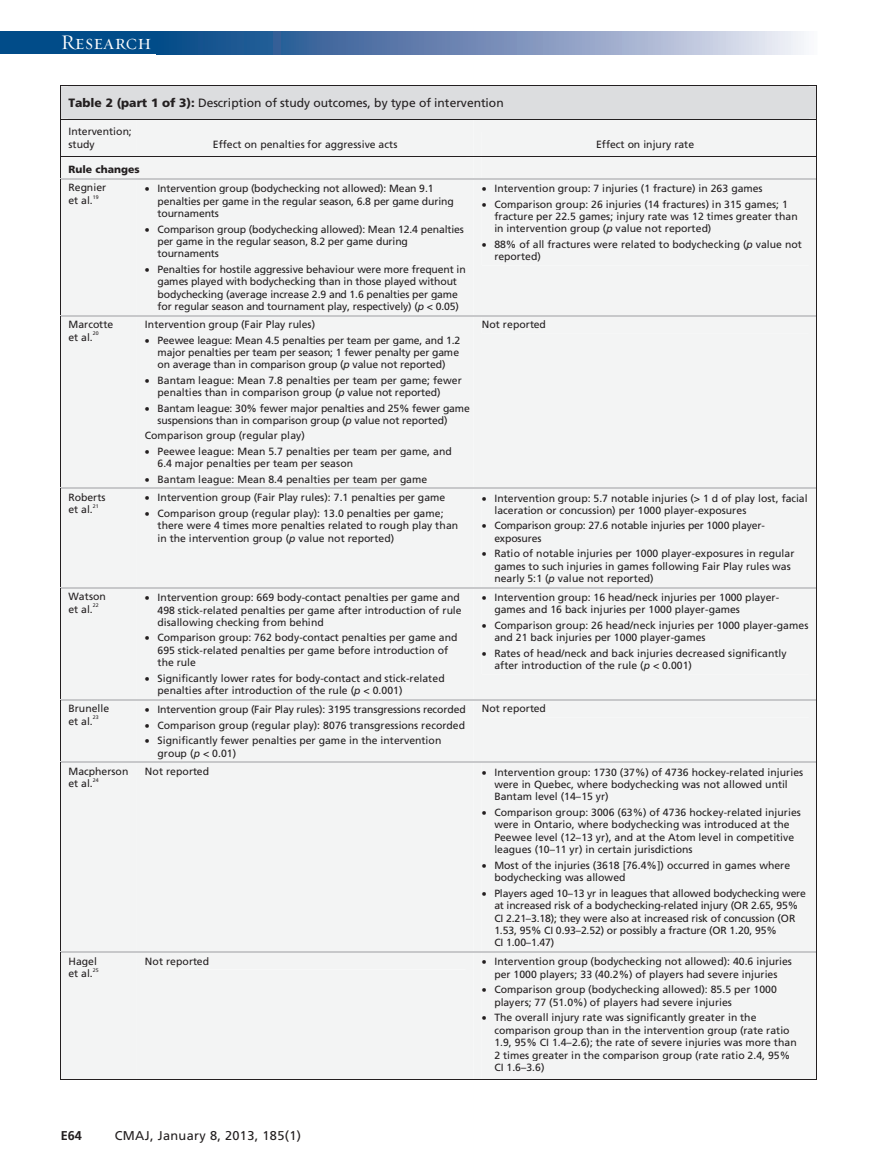
<style>
.page{position:relative;width:878px;height:1175px;background:#fff}
.page>*{position:absolute;margin:0;border:0;box-sizing:border-box;transform-origin:0 0}
.t1{font:21px "Requiem Display HTF Small Caps";letter-spacing:.005em;color:#fff}
.t2{font:12.75px "Frutiger LT Std";letter-spacing:.025em;color:#231f20}
.t3{font:700 12.75px "Frutiger LT Std";color:#231f20}
.t4{font:12px "Frutiger";color:#231f20}
.t5{font:10.5px/12.5px "Frutiger";letter-spacing:-.005em;color:#231f20}
.t6{font:900 10.5px "Frutiger";letter-spacing:.005em;color:#231f20}
.t7{font:5.25px "Frutiger";letter-spacing:.03em;color:#231f20}
.s1{font-weight:900}
.s2{font-style:italic}
</style>
<div class="page">
<div style="left:0;top:32px;width:164px;height:22px;background:#014c89"></div>
<svg style="left:164px;top:32px;width:640px;height:22px;background:#7692ba"></svg>
<div style="left:60px;top:86px;width:757px;height:994px;background:#f3f4f4"></div>
<h1 class="t1" style="left:61px;top:30px;width:92px">Research</h1>
<p class="t4" style="left:68px;top:98px;width:437px"><span class="s1">Table 2 (part 1 of 3):</span> Description of study outcomes, by type of intervention</p>
<p class="t5" style="left:68px;top:126px;width:65px">Intervention; study</p>
<p class="t5" style="left:213px;top:139px;width:186px">Effect on penalties for aggressive acts</p>
<p class="t5" style="left:596px;top:139px;width:99px">Effect on injury rate</p>
<p class="t6" style="left:68px;top:165px;width:73px">Rule changes</p>
<p class="t5" style="left:68px;top:182px;width:39px">Regnier et al.</p>
<p class="t7" style="left:93px;top:194px;width:7px">19</p>
<p class="t5" style="left:158px;top:183px;width:298px;text-indent:-13px">• Intervention group (bodychecking not allowed): Mean 9.1 penalties per game in the regular season, 6.8 per game during tournaments</p>
<p class="t5" style="left:158px;top:223px;width:308px;text-indent:-13px">• Comparison group (bodychecking allowed): Mean 12.4 penalties per game in the regular season, 8.2 per game during tournaments</p>
<p class="t5" style="left:145px;top:264px;width:322px;text-align:center">• Penalties for hostile aggressive behaviour were more frequent in games played with bodychecking than in those played without bodychecking (average increase 2.9 and 1.6 penalties per game<br>for regular season and tournament play, respectively) (<span class="s2">p</span> &lt; 0.05)</p>
<p class="t5" style="left:68px;top:319px;width:46px">Marcotte et al.</p>
<p class="t7" style="left:93px;top:331px;width:7px">20</p>
<p class="t5" style="left:68px;top:491px;width:39px">Roberts et al.</p>
<p class="t7" style="left:93px;top:504px;width:7px">21</p>
<p class="t5" style="left:145px;top:319px;width:172px">Intervention group (Fair Play rules)</p>
<p class="t5" style="left:158px;top:335px;width:304px;text-align:justify;text-indent:-13px">• Peewee league: Mean 4.5 penalties per team per game, and 1.2 major penalties per team per season; 1 fewer penalty per game on average than in comparison group (<span class="s2">p</span> value not reported)</p>
<p class="t5" style="left:158px;top:375px;width:305px;text-indent:-13px">• Bantam league: Mean 7.8 penalties per team per game; fewer penalties than in comparison group (<span class="s2">p</span> value not reported)</p>
<p class="t5" style="left:158px;top:403px;width:314px;text-indent:-13px">• Bantam league: 30% fewer major penalties and 25% fewer game suspensions than in comparison group (<span class="s2">p</span> value not reported)</p>
<p class="t5" style="left:145px;top:430px;width:161px">Comparison group (regular play)</p>
<p class="t5" style="left:158px;top:446px;width:296px;text-indent:-13px">• Peewee league: Mean 5.7 penalties per team per game, and<br>6.4 major penalties per team per season</p>
<p class="t5" style="left:145px;top:473px;width:284px">• Bantam league: Mean 8.4 penalties per team per game</p>
<p class="t5" style="left:145px;top:492px;width:302px">• Intervention group (Fair Play rules): 7.1 penalties per game</p>
<p class="t5" style="left:158px;top:508px;width:302px;text-indent:-13px">• Comparison group (regular play): 13.0 penalties per game; there were 4 times more penalties related to rough play than in the intervention group (<span class="s2">p</span> value not reported)</p>
<p class="t5" style="left:68px;top:591px;width:39px">Watson et al.</p>
<p class="t7" style="left:93px;top:603px;width:7px">22</p>
<p class="t5" style="left:158px;top:592px;width:305px;text-indent:-13px">• Intervention group: 669 body-contact penalties per game and<br>498 stick-related penalties per game after introduction of rule disallowing checking from behind</p>
<p class="t5" style="left:158px;top:632px;width:301px;text-indent:-13px">• Comparison group: 762 body-contact penalties per game and<br>695 stick-related penalties per game before introduction of the rule</p>
<p class="t5" style="left:158px;top:672px;width:288px;text-indent:-13px">• Significantly lower rates for body-contact and stick-related penalties after introduction of the rule (<span class="s2">p</span> &lt; 0.001)</p>
<p class="t5" style="left:68px;top:703px;width:42px">Brunelle et al.</p>
<p class="t7" style="left:93px;top:715px;width:7px">23</p>
<p class="t5" style="left:145px;top:704px;width:322px">• Intervention group (Fair Play rules): 3195 transgressions recorded</p>
<p class="t5" style="left:145px;top:719px;width:321px">• Comparison group (regular play): 8076 transgressions recorded</p>
<p class="t5" style="left:158px;top:735px;width:285px;text-indent:-13px">• Significantly fewer penalties per game in the intervention group (<span class="s2">p</span> &lt; 0.01)</p>
<p class="t5" style="left:482px;top:183px;width:282px">• Intervention group: 7 injuries (1 fracture) in 263 games</p>
<p class="t5" style="left:494px;top:198px;width:305px;text-indent:-13px">• Comparison group: 26 injuries (14 fractures) in 315 games; 1 fracture per 22.5 games; injury rate was 12 times greater than in intervention group (<span class="s2">p</span> value not reported)</p>
<p class="t5" style="left:494px;top:239px;width:309px;text-indent:-13px">• 88% of all fractures were related to bodychecking (<span class="s2">p</span> value not reported)</p>
<p class="t5" style="left:482px;top:319px;width:66px">Not reported</p>
<p class="t5" style="left:494px;top:492px;width:315px;text-indent:-13px">• Intervention group: 5.7 notable injuries (&gt; 1 d of play lost, facial laceration or concussion) per 1000 player-exposures</p>
<p class="t5" style="left:494px;top:520px;width:272px;text-indent:-13px">• Comparison group: 27.6 notable injuries per 1000 player&shy;exposures</p>
<p class="t5" style="left:494px;top:548px;width:301px;text-indent:-13px">• Ratio of notable injuries per 1000 player-exposures in regular games to such injuries in games following Fair Play rules was nearly 5:1 (<span class="s2">p</span> value not reported)</p>
<p class="t5" style="left:494px;top:592px;width:286px;text-indent:-13px">• Intervention group: 16 head/neck injuries per 1000 player&shy;games and 16 back injuries per 1000 player-games</p>
<p class="t5" style="left:494px;top:620px;width:315px;text-indent:-13px">• Comparison group: 26 head/neck injuries per 1000 player-games and 21 back injuries per 1000 player-games</p>
<p class="t5" style="left:494px;top:648px;width:294px;text-indent:-13px">• Rates of head/neck and back injuries decreased significantly after introduction of the rule (<span class="s2">p</span> &lt; 0.001)</p>
<p class="t5" style="left:482px;top:703px;width:66px">Not reported</p>
<p class="t5" style="left:68px;top:765px;width:62px">Macpherson et al.</p>
<p class="t7" style="left:93px;top:777px;width:7px">24</p>
<p class="t5" style="left:68px;top:955px;width:30px">Hagel et al.</p>
<p class="t7" style="left:93px;top:967px;width:7px">25</p>
<p class="t5" style="left:145px;top:765px;width:66px">Not reported</p>
<p class="t5" style="left:494px;top:766px;width:310px;text-indent:-13px">• Intervention group: 1730 (37%) of 4736 hockey-related injuries were in Quebec, where bodychecking was not allowed until<br>Bantam level (14–15 yr)</p>
<p class="t5" style="left:494px;top:806px;width:308px;text-indent:-13px">• Comparison group: 3006 (63%) of 4736 hockey-related injuries were in Ontario, where bodychecking was introduced at the Peewee level (12–13 yr), and at the Atom level in competitive leagues (10–11 yr) in certain jurisdictions</p>
<p class="t5" style="left:494px;top:859px;width:297px;text-indent:-13px">• Most of the injuries (3618 [76.4%]) occurred in games where bodychecking was allowed</p>
<p class="t5" style="left:494px;top:887px;width:313px;text-indent:-13px">• Players aged 10–13 yr in leagues that allowed bodychecking were at increased risk of a bodychecking-related injury (OR 2.65, 95% CI 2.21–3.18); they were also at increased risk of concussion (OR 1.53, 95% CI 0.93–2.52) or possibly a fracture (OR 1.20, 95%<br>CI 1.00–1.47)</p>
<p class="t5" style="left:145px;top:955px;width:66px">Not reported</p>
<p class="t5" style="left:482px;top:956px;width:312px;text-align:center">• Intervention group (bodychecking not allowed): 40.6 injuries per 1000 players; 33 (40.2%) of players had severe injuries</p>
<p class="t5" style="left:494px;top:984px;width:284px;text-indent:-13px">• Comparison group (bodychecking allowed): 85.5 per 1000 players; 77 (51.0%) of players had severe injuries</p>
<p class="t5" style="left:494px;top:1012px;width:304px;text-indent:-13px">• The overall injury rate was significantly greater in the comparison group than in the intervention group (rate ratio 1.9, 95% CI 1.4–2.6); the rate of severe injuries was more than 2 times greater in the comparison group (rate ratio 2.4, 95% CI 1.6–3.6)</p>
<p class="t3" style="left:61px;top:1130px;width:23px">E64</p>
<p class="t2" style="left:115px;top:1130px;width:188px">CMAJ, January 8, 2013, 185(1)</p>
</div>
